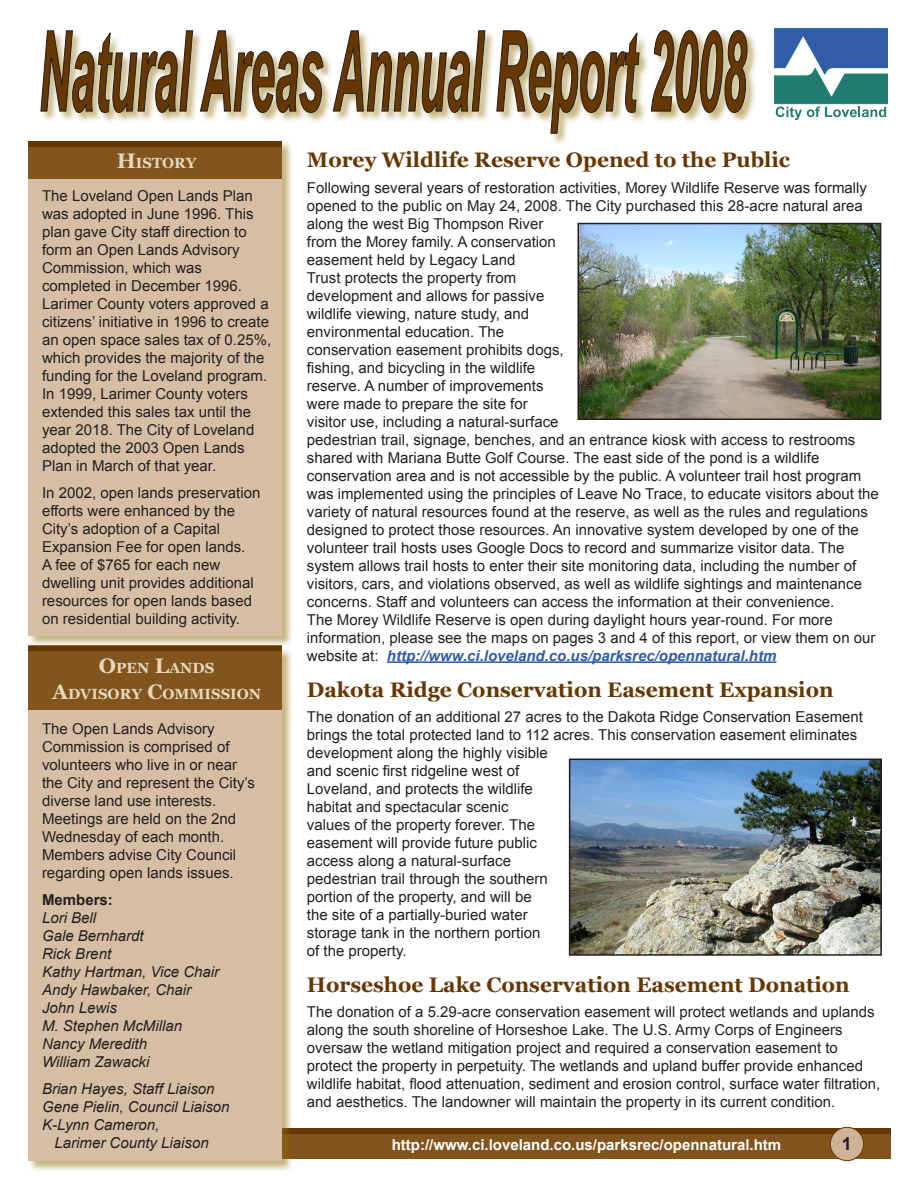
<style>
.page{position:relative;width:918px;height:1188px;background:#fff}
.page>*{position:absolute;margin:0;border:0;box-sizing:border-box;transform-origin:0 0}
.t1{font:700 21px "Georgia";color:#663700}
.t2{font:700 18px "Arial";color:#231f20}
.t3{font:15px/18px "Arial";color:#231f20}
.t4{font:italic 15px/18px "Arial";color:#231f20}
.t5{font:700 15px "Arial";color:#fff}
.t6{font:700 14.7px/25.2px "Georgia";color:#e7d9bd;text-align:center}
.s1{font-size:21px}
.s2{font-weight:700;font-style:italic;color:#2f5caa}
.s3{font-weight:700;font-style:normal}
</style>
<div class="page">
<div style="left:28px;top:1128px;width:863px;height:6px;background:#663700"></div>
<div style="left:28px;top:1134px;width:863px;height:24px;background:#83551e"></div>
<div style="left:27px;top:141px;width:267px;height:506px;background:#8b6a00;opacity:.5"></div>
<div style="left:28px;top:142px;width:254px;height:494px;background:#d6bea4"></div>
<div style="left:27px;top:648px;width:267px;height:525px;background:#8b6a00;opacity:.5"></div>
<div style="left:28px;top:648px;width:254px;height:513px;background:#d6bea4"></div>
<div style="left:40px;top:29px;width:718px;height:115px;background:#8b6a00;opacity:.5"></div>
<svg style="left:40px;top:30px;width:708px;height:104px"></svg>
<div style="left:28px;top:650px;width:254px;height:60px;background:#83551e"></div>
<div style="left:28px;top:141px;width:254px;height:6px;background:#663700"></div>
<div style="left:28px;top:147px;width:254px;height:31px;background:#83551e"></div>
<svg style="left:774px;top:28px;width:114px;height:92px"></svg>
<div style="left:28px;top:645px;width:254px;height:6px;background:#663700"></div>
<hr style="left:387px;top:661px;width:389px;height:2px;background:#2f5caa">
<div style="left:830px;top:1127px;width:34px;height:34px;background:#ceb295;border-radius:50%"></div>
<div style="left:830px;top:1127px;width:34px;height:34px;border:1px solid #663700;border-radius:50%"></div>
<img style="left:572px;top:762px;width:307px;height:191px">
<div style="left:569px;top:759px;width:313px;height:197px;border:2px solid #231f20"></div>
<img style="left:581px;top:226px;width:297px;height:191px">
<div style="left:578px;top:223px;width:303px;height:197px;border:2px solid #231f20"></div>
<p class="t6" style="left:117px;top:150px;width:81px"><span class="s1">H</span>ISTORY</p>
<p class="t1" style="left:307px;top:148px;width:485px">Morey Wildlife Reserve Opened to the Public</p>
<p class="t3" style="left:307px;top:178px;width:573px">Following several years of restoration activities, Morey Wildlife Reserve was formally opened to the public on May 24, 2008. The City purchased this 28-acre natural area along the west Big Thompson River<br>from the Morey family. A conservation<br>easement held by Legacy Land<br>Trust protects the property from<br>development and allows for passive<br>wildlife viewing, nature study, and<br>environmental education. The<br>conservation easement prohibits dogs,<br>fishing, and bicycling in the wildlife<br>reserve. A number of improvements<br>were made to prepare the site for<br>visitor use, including a natural-surface<br>pedestrian trail, signage, benches, and an entrance kiosk with access to restrooms shared with Mariana Butte Golf Course. The east side of the pond is a wildlife conservation area and is not accessible by the public. A volunteer trail host program was implemented using the principles of Leave No Trace, to educate visitors about the variety of natural resources found at the reserve, as well as the rules and regulations designed to protect those resources. An innovative system developed by one of the volunteer trail hosts uses Google Docs to record and summarize visitor data. The system allows trail hosts to enter their site monitoring data, including the number of visitors, cars, and violations observed, as well as wildlife sightings and maintenance concerns. Staff and volunteers can access the information at their convenience.<br>The Morey Wildlife Reserve is open during daylight hours year-round. For more information, please see the maps on pages 3 and 4 of this report, or view them on our website at: <span class="s2">http://www.ci.loveland.co.us/parksrec/opennatural.htm</span></p>
<p class="t1" style="left:307px;top:677px;width:528px">Dakota Ridge Conservation Easement Expansion</p>
<p class="t3" style="left:307px;top:708px;width:558px">The donation of an additional 27 acres to the Dakota Ridge Conservation Easement brings the total protected land to 112 acres. This conservation easement eliminates development along the highly visible<br>and scenic first ridgeline west of<br>Loveland, and protects the wildlife<br>habitat and spectacular scenic<br>values of the property forever. The<br>easement will provide future public<br>access along a natural-surface<br>pedestrian trail through the southern<br>portion of the property, and will be<br>the site of a partially-buried water<br>storage tank in the northern portion<br>of the property.</p>
<p class="t1" style="left:307px;top:973px;width:544px">Horseshoe Lake Conservation Easement Donation</p>
<p class="t3" style="left:307px;top:1003px;width:575px">The donation of a 5.29-acre conservation easement will protect wetlands and uplands along the south shoreline of Horseshoe Lake. The U.S. Army Corps of Engineers oversaw the wetland mitigation project and required a conservation easement to protect the property in perpetuity. The wetlands and upland buffer provide enhanced wildlife habitat, flood attenuation, sediment and erosion control, surface water filtration, and aesthetics. The landowner will maintain the property in its current condition.</p>
<p class="t2" style="left:842px;top:1132px;width:12px">1</p>
<p class="t3" style="left:42px;top:187px;width:231px">The Loveland Open Lands Plan was adopted in June 1996. This plan gave City staff direction to form an Open Lands Advisory<br>Commission, which was completed in December 1996.<br>Larimer County voters approved a citizens’ initiative in 1996 to create an open space sales tax of 0.25%, which provides the majority of the funding for the Loveland program.<br>In 1999, Larimer County voters extended this sales tax until the year 2018. The City of Loveland adopted the 2003 Open Lands<br>Plan in March of that year.</p>
<p class="t3" style="left:42px;top:484px;width:220px">In 2002, open lands preservation efforts were enhanced by the<br>City’s adoption of a Capital<br>Expansion Fee for open lands.<br>A fee of $765 for each new dwelling unit provides additional resources for open lands based on residential building activity.</p>
<p class="t6" style="left:52px;top:656px;width:211px"><span class="s1">O</span>PEN <span class="s1">L</span>ANDS<br><span class="s1">A</span>DVISORY <span class="s1">C</span>OMMISSION</p>
<p class="t3" style="left:42px;top:720px;width:215px">The Open Lands Advisory<br>Commission is comprised of volunteers who live in or near the City and represent the City’s diverse land use interests.<br>Meetings are held on the 2nd<br>Wednesday of each month.<br>Members advise City Council regarding open lands issues.</p>
<p class="t4" style="left:42px;top:891px;width:179px"><span class="s3">Members:<br></span>Lori Bell<br>Gale Bernhardt<br>Rick Brent<br>Kathy Hartman, Vice Chair<br>Andy Hawbaker, Chair<br>John Lewis<br>M. Stephen McMillan<br>Nancy Meredith<br>William Zawacki</p>
<p class="t4" style="left:42px;top:1080px;width:174px">Brian Hayes, Staff Liaison</p>
<p class="t4" style="left:42px;top:1098px;width:189px">Gene Pielin, Council Liaison</p>
<p class="t4" style="left:42px;top:1116px;width:119px">K-Lynn Cameron,</p>
<p class="t4" style="left:55px;top:1134px;width:156px">Larimer County Liaison</p>
<p class="t5" style="left:392px;top:1134px;width:391px">http://www.ci.loveland.co.us/parksrec/opennatural.htm</p>
</div>
